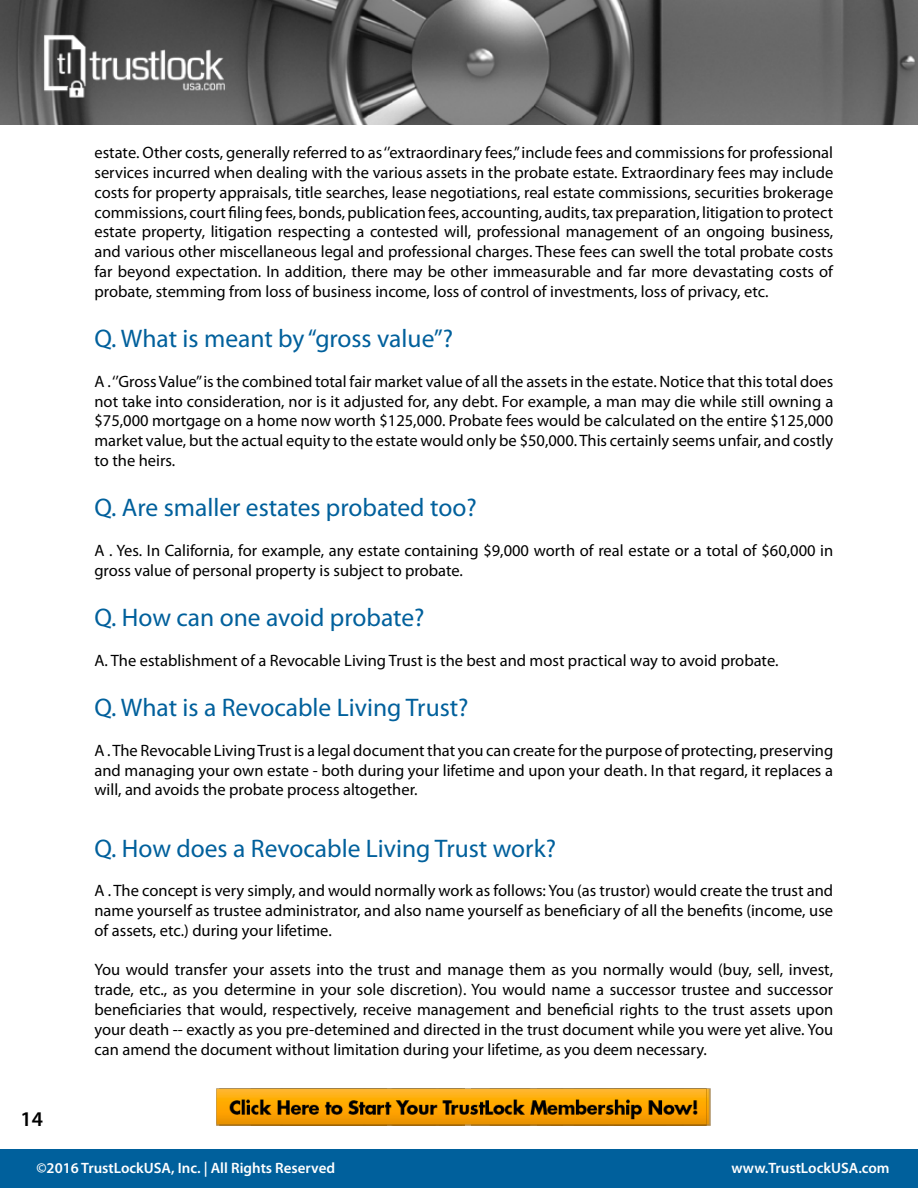
<style>
.page{position:relative;width:918px;height:1188px;background:#fff}
.page>*{position:absolute;margin:0;border:0;box-sizing:border-box;transform-origin:0 0}
.t1{font:25.5px "Myriad Pro";color:#00609c}
.t2{font:600 21px "Myriad Pro";color:#000}
.t3{font:16.5px/19.8px "Myriad Pro";color:#000;text-align:justify}
.t4{font:600 15px "Myriad Pro";color:#fff}
</style>
<div class="page">
<div style="left:0;top:1150px;width:918px;height:38px;background:#00609c"></div>
<img style="left:0;top:0;width:918px;height:124px">
<img style="left:44px;top:33px;width:182px;height:67px">
<img style="left:216px;top:1088px;width:495px;height:38px">
<p class="t2" style="left:21px;top:1106px;width:24px">14</p>
<p class="t3" style="left:94px;top:142px;width:740px">estate. Other costs, generally referred to as ‘’extraordinary fees,” include fees and commissions for professional services incurred when dealing with the various assets in the probate estate. Extraordinary fees may include costs for property appraisals, title searches, lease negotiations, real estate commissions, securities brokerage commissions, court filing fees, bonds, publication fees, accounting, audits, tax preparation, litigation to protect estate property, litigation respecting a contested will, professional management of an ongoing business, and various other miscellaneous legal and professional charges. These fees can swell the total probate costs far beyond expectation. In addition, there may be other immeasurable and far more devastating costs of probate, stemming from loss of business income, loss of control of investments, loss of privacy, etc.</p>
<h1 class="t1" style="left:94px;top:323px;width:360px">Q. What is meant by “gross value”?</h1>
<p class="t3" style="left:94px;top:371px;width:740px">A . ‘’Gross Value’’ is the combined total fair market value of all the assets in the estate. Notice that this total does not take into consideration, nor is it adjusted for, any debt. For example, a man may die while still owning a $75,000 mortgage on a home now worth $125,000. Probate fees would be calculated on the entire $125,000 market value, but the actual equity to the estate would only be $50,000. This certainly seems unfair, and costly to the heirs.</p>
<h1 class="t1" style="left:94px;top:492px;width:384px">Q. Are smaller estates probated too?</h1>
<p class="t3" style="left:94px;top:540px;width:740px">A . Yes. In California, for example, any estate containing $9,000 worth of real estate or a total of $60,000 in gross value of personal property is subject to probate.</p>
<h1 class="t1" style="left:94px;top:602px;width:332px">Q. How can one avoid probate?</h1>
<p class="t3" style="left:94px;top:650px;width:685px">A. The establishment of a Revocable Living Trust is the best and most practical way to avoid probate.</p>
<h1 class="t1" style="left:94px;top:692px;width:376px">Q. What is a Revocable Living Trust?</h1>
<p class="t3" style="left:94px;top:740px;width:740px">A . The Revocable Living Trust is a legal document that you can create for the purpose of protecting, preserving and managing your own estate - both during your lifetime and upon your death. In that regard, it replaces a will, and avoids the probate process altogether.</p>
<h1 class="t1" style="left:94px;top:832px;width:463px">Q. How does a Revocable Living Trust work?</h1>
<p class="t3" style="left:94px;top:880px;width:740px">A . The concept is very simply, and would normally work as follows: You (as trustor) would create the trust and name yourself as trustee administrator, and also name yourself as beneficiary of all the benefits (income, use of assets, etc.) during your lifetime.</p>
<p class="t3" style="left:94px;top:960px;width:740px">You would transfer your assets into the trust and manage them as you normally would (buy, sell, invest, trade, etc., as you determine in your sole discretion). You would name a successor trustee and successor beneficiaries that would, respectively, receive management and beneficial rights to the trust assets upon your death -- exactly as you pre-detemined and directed in the trust document while you were yet alive. You can amend the document without limitation during your lifetime, as you deem necessary.</p>
<p class="t4" style="left:36px;top:1158px;width:300px">©2016 TrustLockUSA, Inc. | All Rights Reserved</p>
<p class="t4" style="left:731px;top:1158px;width:160px">www.TrustLockUSA.com</p>
</div>
